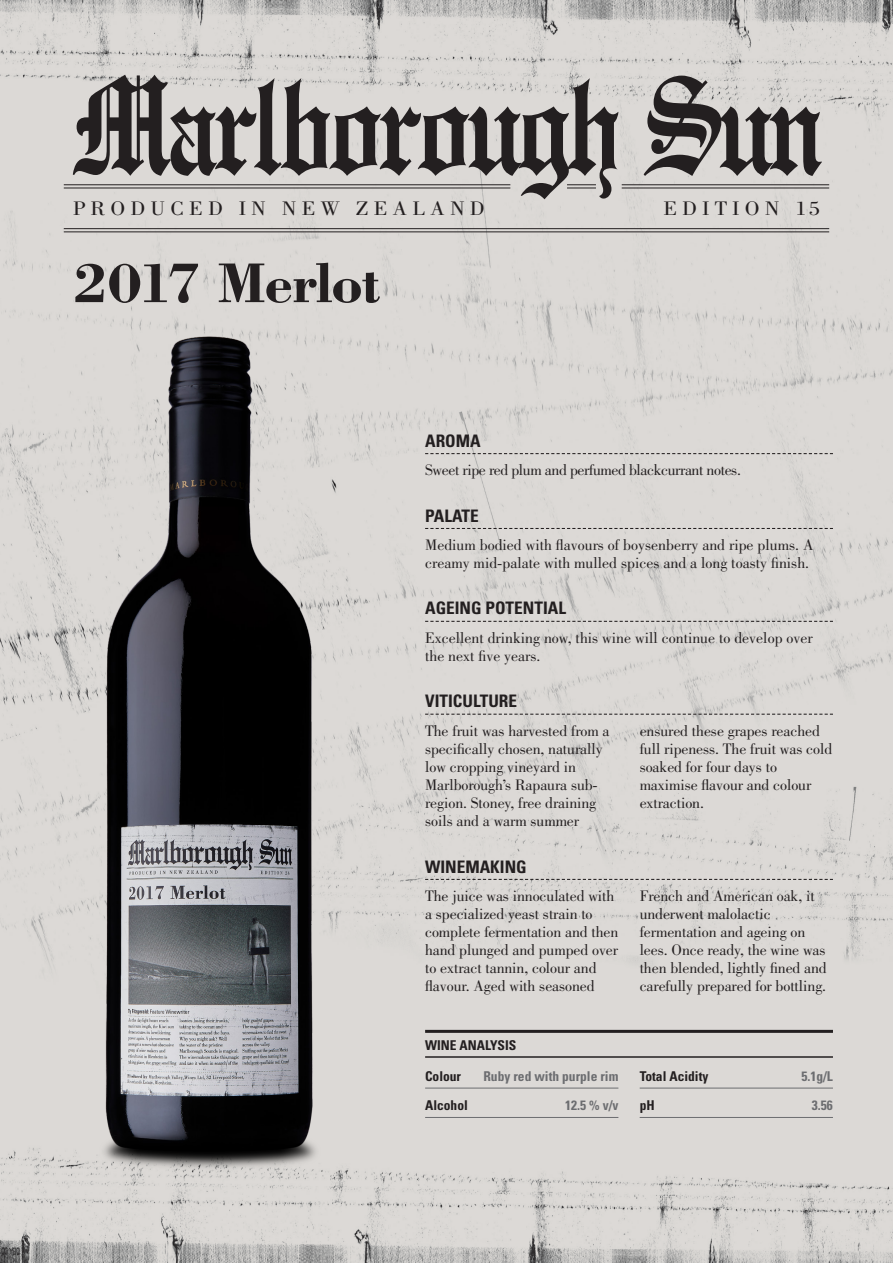
<style>
.page{position:relative;width:893px;height:1263px;background:#fff}
.page>*{position:absolute;margin:0;border:0;box-sizing:border-box;transform-origin:0 0}
.Heading_Product{font:700 57.75px "Bodoni Std";letter-spacing:-.025em;color:#231f20}
.Heading_Edition{font:20.25px "Bodoni Std";letter-spacing:.23em;color:#231f20;scale:1.1 1}
.Heading{font:700 condensed 17.25px "Univers LT Std";color:#231f20}
.Body{font:15.75px/18px "Bodoni Std";letter-spacing:-.005em;color:#231f20}
.Body-2{font:15.75px "Bodoni Std";letter-spacing:-.025em;color:#231f20}
.Tab_Heading{font:700 condensed 13.5px "Univers LT Std";color:#6c6d70}
.Tab_Heading-2{font:700 condensed 13.5px "Univers LT Std";color:#231f20}
.Heading_Analysis{font:700 condensed 13.5px "Univers LT Std";color:#231f20}
</style>
<div class="page">
<img style="left:0;top:0;width:893px;height:1263px">
<hr style="left:64px;top:184px;width:446px;height:1px;background:#231f20">
<hr style="left:622px;top:184px;width:207px;height:1px;background:#231f20">
<hr style="left:64px;top:188px;width:446px;height:1px;background:#231f20">
<hr style="left:64px;top:228px;width:765px;height:1px;background:#231f20">
<hr style="left:64px;top:231px;width:765px;height:1px;background:#231f20">
<hr style="left:622px;top:188px;width:207px;height:1px;background:#231f20">
<svg style="left:73px;top:75px;width:545px;height:124px;background:#9c9998"></svg>
<svg style="left:644px;top:76px;width:178px;height:100px;background:#918e8c"></svg>
<svg style="left:425px;top:453px;width:408px;height:1px"></svg>
<svg style="left:425px;top:528px;width:408px;height:1px"></svg>
<svg style="left:425px;top:621px;width:408px;height:1px"></svg>
<svg style="left:425px;top:714px;width:408px;height:1px"></svg>
<svg style="left:425px;top:879px;width:408px;height:1px"></svg>
<hr style="left:425px;top:1030px;width:408px;height:3px;background:#231f20">
<hr style="left:425px;top:1056px;width:408px;height:2px;background:#231f20">
<hr style="left:425px;top:1088px;width:193px;height:1px;background:#6c6d70">
<hr style="left:425px;top:1117px;width:193px;height:1px;background:#6c6d70">
<hr style="left:640px;top:1088px;width:193px;height:1px;background:#6c6d70">
<hr style="left:640px;top:1117px;width:193px;height:1px;background:#6c6d70">
<img style="left:83px;top:314px;width:252px;height:871px">
<p class="Heading_Edition" style="left:73px;top:197px;width:376px">PRODUCED IN NEW ZEALAND</p>
<p class="Heading_Edition" style="left:663px;top:197px;width:144px">EDITION 15</p>
<p class="Heading_Product" style="left:73px;top:247px;width:309px">2017 Merlot</p>
<p class="Heading" style="left:425px;top:430px;width:57px">AROMA</p>
<p class="Body-2" style="left:425px;top:461px;width:317px">Sweet ripe red plum and perfumed blackcurrant notes.</p>
<p class="Heading" style="left:425px;top:505px;width:55px">PALATE</p>
<p class="Body" style="left:425px;top:536px;width:390px">Medium bodied with flavours of boysenberry and ripe plums. A creamy mid-palate with mulled spices and a long toasty finish.</p>
<p class="Heading" style="left:425px;top:598px;width:142px">AGEING POTENTIAL</p>
<p class="Body" style="left:425px;top:629px;width:389px">Excellent drinking now, this wine will continue to develop over the next five years.</p>
<p class="Heading" style="left:425px;top:690px;width:93px">VITICULTURE</p>
<p class="Body" style="left:425px;top:722px;width:186px">The fruit was harvested from a specifically chosen, naturally low cropping vineyard in<br>Marlborough’s Rapaura sub&shy;region. Stoney, free draining soils and a warm summer</p>
<p class="Body" style="left:640px;top:722px;width:194px">ensured these grapes reached full ripeness. The fruit was cold soaked for four days to maximise flavour and colour extraction.</p>
<p class="Heading" style="left:425px;top:856px;width:103px">WINEMAKING</p>
<p class="Body" style="left:425px;top:887px;width:195px">The juice was innoculated with a specialized yeast strain to complete fermentation and then hand plunged and pumped over to extract tannin, colour and flavour. Aged with seasoned</p>
<p class="Body" style="left:640px;top:887px;width:189px">French and American oak, it underwent malolactic fermentation and ageing on lees. Once ready, the wine was then blended, lightly fined and carefully prepared for bottling.</p>
<p class="Heading_Analysis" style="left:425px;top:1037px;width:93px">WINE ANALYSIS</p>
<p class="Tab_Heading-2" style="left:425px;top:1067px;width:38px">Colour</p>
<p class="Tab_Heading" style="left:483px;top:1067px;width:136px">Ruby red with purple rim</p>
<p class="Tab_Heading-2" style="left:425px;top:1097px;width:44px">Alcohol</p>
<p class="Tab_Heading" style="left:565px;top:1097px;width:55px">12.5 % v/v</p>
<p class="Tab_Heading-2" style="left:640px;top:1067px;width:70px">Total Acidity</p>
<p class="Tab_Heading" style="left:801px;top:1067px;width:33px">5.1g/L</p>
<p class="Tab_Heading-2" style="left:640px;top:1097px;width:16px">pH</p>
<p class="Tab_Heading" style="left:812px;top:1097px;width:22px">3.56</p>
</div>
